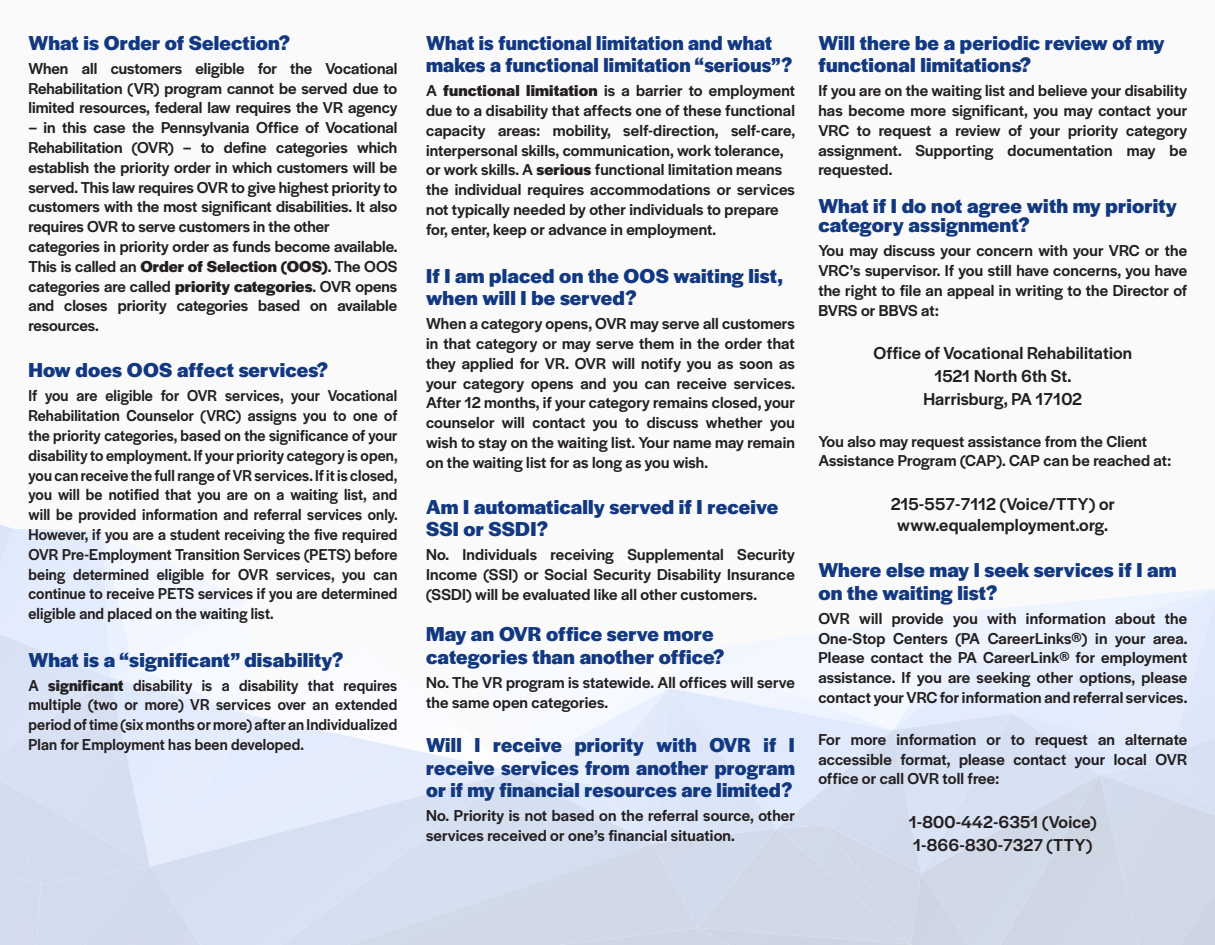
<style>
.page{position:relative;width:1215px;height:945px;background:#fff}
.page>*{position:absolute;margin:0;border:0;box-sizing:border-box;transform-origin:0 0}
.t1{font:700 21px/22.5px "Halyard Display";letter-spacing:.01em;color:#113880}
.t2{font:700 21px/22.5px "Halyard Display";letter-spacing:.01em;color:#113880;scale:.96 1}
.t3{font:500 18px/22.6px "Halyard Display";letter-spacing:.01em;color:#231f20;text-align:center}
.t4{font:500 16.5px/19.8px "Halyard Display";letter-spacing:.005em;color:#231f20;text-align:justify}
.t5{font:500 16.5px/19.8px "Halyard Display";letter-spacing:.005em;color:#231f20;text-align:justify;scale:.95 1}
.s1{font-weight:700}
</style>
<div class="page">
<svg style="left:0;top:524px;width:1215px;height:421px"></svg>
<h2 class="t1" style="left:28px;top:30px;width:263px">What is Order of Selection?</h2>
<p class="t4" style="left:28px;top:57px;width:370px">When all customers eligible for the Vocational Rehabilitation (VR) program cannot be served due to limited resources, federal law requires the VR agency</p>
<p class="t4" style="left:28px;top:117px;width:371px;text-align:left">– in this case the Pennsylvania Office of Vocational Rehabilitation (OVR) – to define categories which establish the priority order in which customers will be served. This law requires OVR to give highest priority to customers with the most significant disabilities. It also requires OVR to serve customers in the other categories in priority order as funds become available.<br>This is called an <span class="s1">Order of Selection (OOS)</span>. The OOS categories are called <span class="s1">priority categories</span>. OVR opens and closes priority categories based on available resources.</p>
<h2 class="t1" style="left:28px;top:358px;width:301px">How does OOS affect services?</h2>
<p class="t5" style="left:28px;top:385px;width:390px">If you are eligible for OVR services, your Vocational Rehabilitation Counselor (VRC) assigns you to one of the priority categories, based on the significance of your disability to employment. If your priority category is open, you can receive the full range of VR services. If it is closed, you will be notified that you are on a waiting list, and will be provided information and referral services only.<br>However, if you are a student receiving the five required OVR Pre-Employment Transition Services (PETS) before being determined eligible for OVR services, you can continue to receive PETS services if you are determined eligible and placed on the waiting list.</p>
<h2 class="t1" style="left:28px;top:647px;width:316px">What is a “significant” disability?</h2>
<p class="t5" style="left:28px;top:674px;width:390px">A <span class="s1">significant</span> disability is a disability that requires multiple (two or more) VR services over an extended period of time (six months or more) after an Individualized Plan for Employment has been developed.</p>
<h2 class="t2" style="left:426px;top:30px;width:383px">What is functional limitation and what makes a functional limitation “serious”?</h2>
<p class="t4" style="left:426px;top:80px;width:371px;text-align:left">A <span class="s1">functional limitation</span> is a barrier to employment due to a disability that affects one of these functional capacity areas: mobility, self-direction, self-care, interpersonal skills, communication, work tolerance, or work skills. A <span class="s1">serious</span> functional limitation means the individual requires accommodations or services not typically needed by other individuals to prepare for, enter, keep or advance in employment.</p>
<h2 class="t1" style="left:426px;top:263px;width:358px">If I am placed on the OOS waiting list, when will I be served?</h2>
<p class="t4" style="left:426px;top:313px;width:371px">When a category opens, OVR may serve all customers in that category or may serve them in the order that they applied for VR. OVR will notify you as soon as your category opens and you can receive services.<br>After 12 months, if your category remains closed, your counselor will contact you to discuss whether you wish to stay on the waiting list. Your name may remain on the waiting list for as long as you wish.</p>
<h2 class="t1" style="left:426px;top:494px;width:354px">Am I automatically served if I receive<br>SSI or SSDI?</h2>
<p class="t4" style="left:426px;top:544px;width:370px">No. Individuals receiving Supplemental Security Income (SSI) or Social Security Disability Insurance (SSDI) will be evaluated like all other customers.</p>
<h2 class="t1" style="left:426px;top:622px;width:300px">May an OVR office serve more categories than another office?</h2>
<p class="t4" style="left:426px;top:672px;width:370px">No. The VR program is statewide. All offices will serve the same open categories.</p>
<h2 class="t1" style="left:426px;top:733px;width:370px;text-align:justify">Will I receive priority with OVR if I receive services from another program or if my financial resources are limited?</h2>
<p class="t4" style="left:426px;top:805px;width:371px">No. Priority is not based on the referral source, other services received or one’s financial situation.</p>
<h2 class="t1" style="left:818px;top:30px;width:348px">Will there be a periodic review of my functional limitations?</h2>
<p class="t4" style="left:818px;top:80px;width:371px">If you are on the waiting list and believe your disability has become more significant, you may contact your VRC to request a review of your priority category assignment. Supporting documentation may be requested.</p>
<h2 class="t1" style="left:818px;top:194px;width:360px;line-height:19.8px">What if I do not agree with my priority category assignment?</h2>
<p class="t4" style="left:818px;top:240px;width:370px">You may discuss your concern with your VRC or the VRC’s supervisor. If you still have concerns, you have the right to file an appeal in writing to the Director of BVRS or BBVS at:</p>
<p class="t3" style="left:873px;top:341px;width:260px">Office of Vocational Rehabilitation<br>1521 North 6th St.<br>Harrisburg, PA 17102</p>
<p class="t4" style="left:818px;top:430px;width:354px">You also may request assistance from the Client<br>Assistance Program (CAP). CAP can be reached at:</p>
<p class="t3" style="left:891px;top:492px;width:226px">215-557-7112 (Voice/TTY) or</p>
<p class="t3" style="left:897px;top:513px;width:212px">www.equalemployment.org.</p>
<h2 class="t1" style="left:818px;top:558px;width:360px">Where else may I seek services if I am on the waiting list?</h2>
<p class="t4" style="left:818px;top:607px;width:371px">OVR will provide you with information about the One-Stop Centers (PA CareerLinks®) in your area.<br>Please contact the PA CareerLink® for employment assistance. If you are seeking other options, please contact your VRC for information and referral services.</p>
<p class="t4" style="left:818px;top:728px;width:370px">For more information or to request an alternate accessible format, please contact your local OVR office or call OVR toll free:</p>
<p class="t3" style="left:909px;top:810px;width:189px;text-align:left">1-800-442-6351 (Voice)<br>1-866-830-7327 (TTY)</p>
</div>
